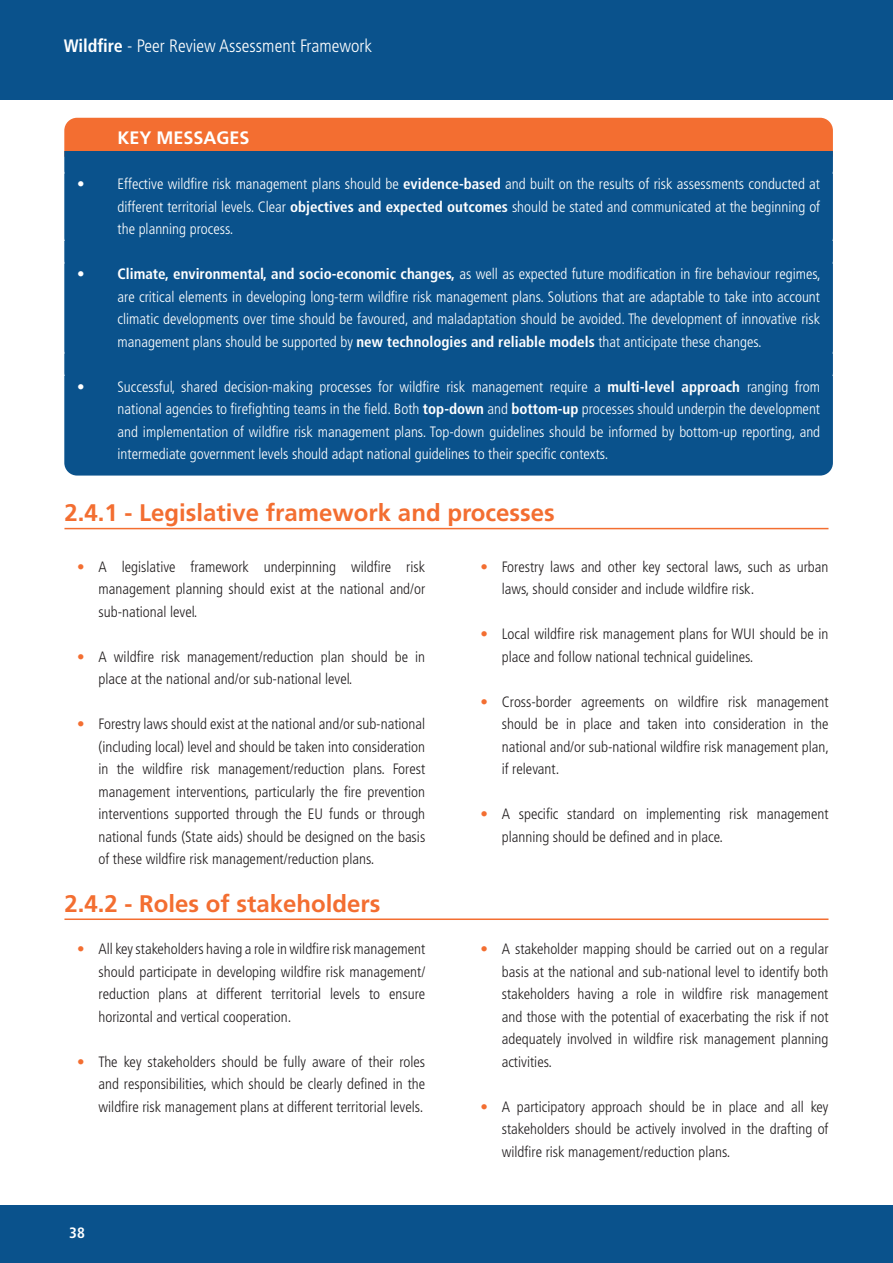
<style>
.page{position:relative;width:893px;height:1263px;background:#fff}
.page>*{position:absolute;margin:0;border:0;box-sizing:border-box;transform-origin:0 0}
.TITLE_01{font:700 24px "Frutiger LT Pro";color:#f36e31}
.t1{font:300 condensed 18px "Frutiger LT Pro";color:#fff}
.key_messages_title{font:700 18px "Frutiger LT Pro";color:#fff}
.t2{font:300 condensed 15px/22.5px "Frutiger LT Pro";color:#231f20;text-align:justify}
.t3{font:300 condensed 15px/22.5px "Frutiger LT Pro";color:#fff;text-align:justify}
.t4{font:700 condensed 15px "Frutiger LT Pro";color:#fff}
.s1{font-weight:700}
.s2{color:#f36e31}
</style>
<div class="page">
<div style="left:0;top:0;width:893px;height:100px;background:#0a528c"></div>
<div style="left:0;top:1205px;width:893px;height:58px;background:#0a528c"></div>
<hr style="left:64px;top:528px;width:764px;height:1px;background:#f36e31">
<hr style="left:64px;top:918px;width:764px;height:2px;background:#f36e31">
<svg style="left:64px;top:118px;width:769px;height:55px;background:#956355"></svg>
<div style="left:64px;top:173px;width:769px;height:68px;background:#0a528c"></div>
<div style="left:64px;top:241px;width:769px;height:22px;background:#0a528c"></div>
<div style="left:64px;top:263px;width:769px;height:90px;background:#0a528c"></div>
<div style="left:64px;top:353px;width:769px;height:23px;background:#0a528c"></div>
<div style="left:64px;top:376px;width:769px;height:100px;background:#0a528c"></div>
<p class="t1" style="left:64px;top:35px;width:310px"><span class="s1">Wildfire</span> - Peer Review Assessment Framework</p>
<p class="key_messages_title" style="left:118px;top:127px;width:134px">KEY MESSAGES</p>
<p class="t3" style="left:118px;top:173px;width:704px;text-indent:-40px">• Effective wildfire risk management plans should be <span class="s1">evidence-based</span> and built on the results of risk assessments conducted at different territorial levels. Clear <span class="s1">objectives and expected outcomes</span> should be stated and communicated at the beginning of the planning process.</p>
<p class="t3" style="left:118px;top:263px;width:705px;text-indent:-40px"><span class="s1">• Climate, environmental, and socio-economic changes,</span> as well as expected future modification in fire behaviour regimes, are critical elements in developing long-term wildfire risk management plans. Solutions that are adaptable to take into account climatic developments over time should be favoured, and maladaptation should be avoided. The development of innovative risk management plans should be supported by <span class="s1">new technologies and reliable models</span> that anticipate these changes.</p>
<p class="t3" style="left:118px;top:375px;width:704px;text-indent:-40px">• Successful, shared decision-making processes for wildfire risk management require a <span class="s1">multi-level approach</span> ranging from national agencies to firefighting teams in the field. Both <span class="s1">top-down</span> and <span class="s1">bottom-up</span> processes should underpin the development and implementation of wildfire risk management plans. Top-down guidelines should be informed by bottom-up reporting, and intermediate government levels should adapt national guidelines to their specific contexts.</p>
<p class="TITLE_01" style="left:64px;top:499px;width:492px">2.4.1 - Legislative framework and processes</p>
<p class="t2" style="left:98px;top:555px;width:328px;text-indent:-21px"><span class="s2">•</span> A legislative framework underpinning wildfire risk management planning should exist at the national and/or sub-national level.</p>
<p class="t2" style="left:98px;top:645px;width:328px;text-indent:-21px"><span class="s2">•</span> A wildfire risk management/reduction plan should be in place at the national and/or sub-national level.</p>
<p class="t2" style="left:98px;top:713px;width:328px;text-indent:-21px"><span class="s2">•</span> Forestry laws should exist at the national and/or sub-national (including local) level and should be taken into consideration in the wildfire risk management/reduction plans. Forest management interventions, particularly the fire prevention interventions supported through the EU funds or through national funds (State aids) should be designed on the basis of these wildfire risk management/reduction plans.</p>
<p class="t2" style="left:502px;top:555px;width:328px;text-indent:-21px"><span class="s2">•</span> Forestry laws and other key sectoral laws, such as urban laws, should consider and include wildfire risk.</p>
<p class="t2" style="left:502px;top:623px;width:328px;text-indent:-21px"><span class="s2">•</span> Local wildfire risk management plans for WUI should be in place and follow national technical guidelines.</p>
<p class="t2" style="left:502px;top:690px;width:329px;text-indent:-21px"><span class="s2">•</span> Cross-border agreements on wildfire risk management should be in place and taken into consideration in the national and/or sub-national wildfire risk management plan, if relevant.</p>
<p class="t2" style="left:502px;top:803px;width:328px;text-indent:-21px"><span class="s2">•</span> A specific standard on implementing risk management planning should be defined and in place.</p>
<p class="TITLE_01" style="left:64px;top:890px;width:318px">2.4.2 - Roles of stakeholders</p>
<p class="t2" style="left:98px;top:938px;width:328px;text-indent:-21px"><span class="s2">•</span> All key stakeholders having a role in wildfire risk management should participate in developing wildfire risk management/ reduction plans at different territorial levels to ensure horizontal and vertical cooperation.</p>
<p class="t2" style="left:98px;top:1050px;width:328px;text-indent:-21px"><span class="s2">•</span> The key stakeholders should be fully aware of their roles and responsibilities, which should be clearly defined in the wildfire risk management plans at different territorial levels.</p>
<p class="t4" style="left:69px;top:1224px;width:17px">38</p>
<p class="t2" style="left:502px;top:938px;width:328px;text-indent:-21px"><span class="s2">•</span> A stakeholder mapping should be carried out on a regular basis at the national and sub-national level to identify both stakeholders having a role in wildfire risk management and those with the potential of exacerbating the risk if not adequately involved in wildfire risk management planning activities.</p>
<p class="t2" style="left:502px;top:1095px;width:328px;text-indent:-21px"><span class="s2">•</span> A participatory approach should be in place and all key stakeholders should be actively involved in the drafting of wildfire risk management/reduction plans.</p>
</div>
